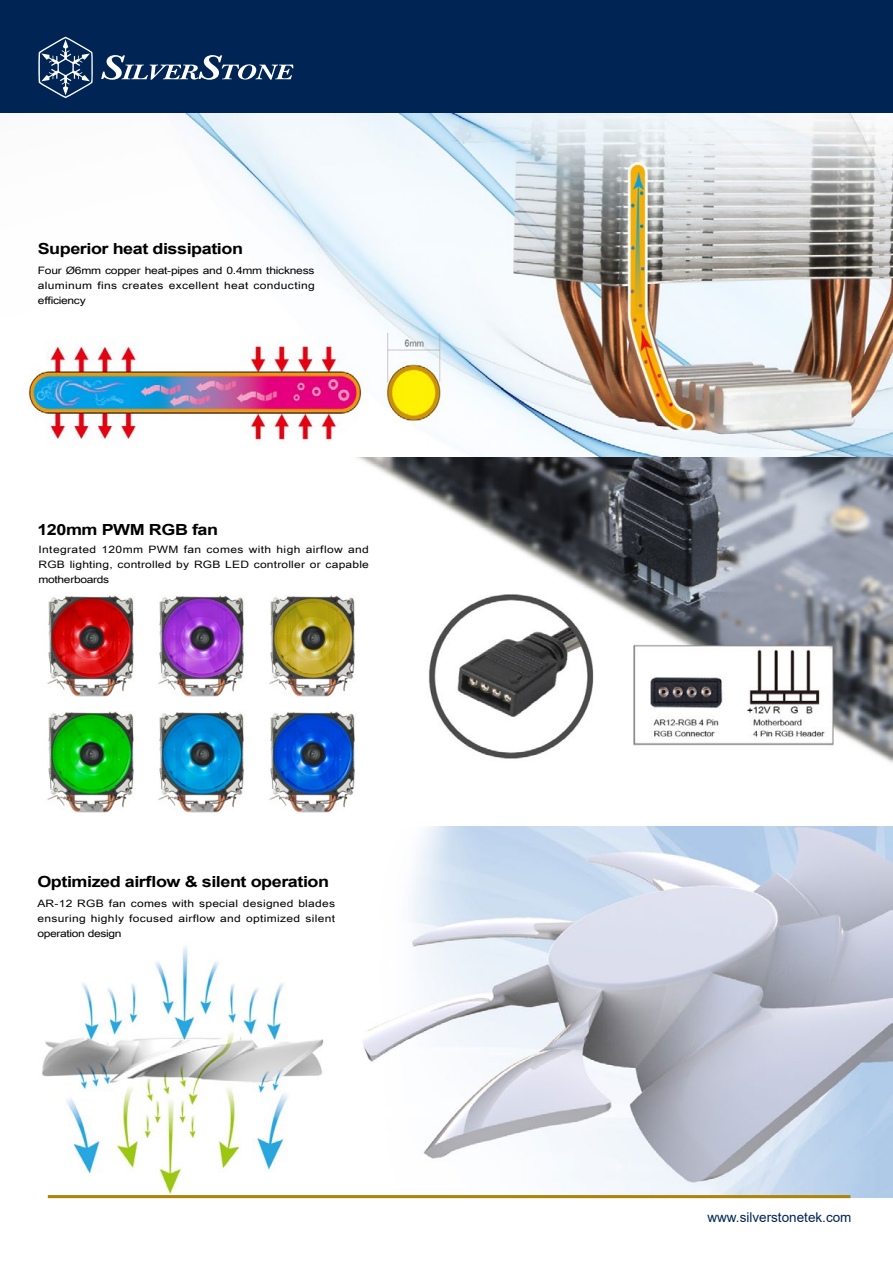
<style>
.page{position:relative;width:893px;height:1263px;background:#fff}
.page>*{position:absolute;margin:0;border:0;box-sizing:border-box;transform-origin:0 0}
.t1{font:700 15.3px "Arial";letter-spacing:-.025em;color:#000;scale:1.18 1}
.t2{font:13.5px "Arial";color:#002454}
.t3{font:10.2px/15px "Arial Unicode MS";letter-spacing:.03em;color:#000;text-align:justify;scale:1.18 1}
</style>
<div class="page">
<img style="left:0;top:112px;width:893px;height:701px">
<img style="left:42px;top:827px;width:850px;height:370px">
<img style="left:264px;top:712px;width:101px;height:100px">
<img style="left:153px;top:712px;width:101px;height:100px">
<img style="left:42px;top:712px;width:101px;height:100px">
<img style="left:264px;top:595px;width:101px;height:101px">
<img style="left:153px;top:595px;width:101px;height:101px">
<img style="left:42px;top:595px;width:101px;height:101px">
<div style="left:0;top:0;width:893px;height:112px;background:#002454"></div>
<svg style="left:38px;top:37px;width:55px;height:61px"></svg>
<svg style="left:101px;top:55px;width:192px;height:25px"></svg>
<hr style="left:48px;top:1195px;width:802px;height:3px;background:#ad840a">
<h1 class="t1" style="left:38px;top:238px;width:175px">Superior heat dissipation</h1>
<p class="t3" style="left:38px;top:262px;width:236px">Four Ø6mm copper heat-pipes and 0.4mm thickness aluminum fins creates excellent heat conducting efficiency</p>
<h1 class="t1" style="left:37px;top:519px;width:155px">120mm PWM RGB fan</h1>
<p class="t3" style="left:38px;top:541px;width:281px">Integrated 120mm PWM fan comes with high airflow and RGB lighting, controlled by RGB LED controller or capable motherboards</p>
<h1 class="t1" style="left:37px;top:871px;width:249px">Optimized airflow &amp; silent operation</h1>
<p class="t3" style="left:37px;top:896px;width:254px">AR-12 RGB fan comes with special designed blades ensuring highly focused airflow and optimized silent operation design</p>
<h2 class="t2" style="left:707px;top:1208px;width:146px">www.silverstonetek.com</h2>
</div>
